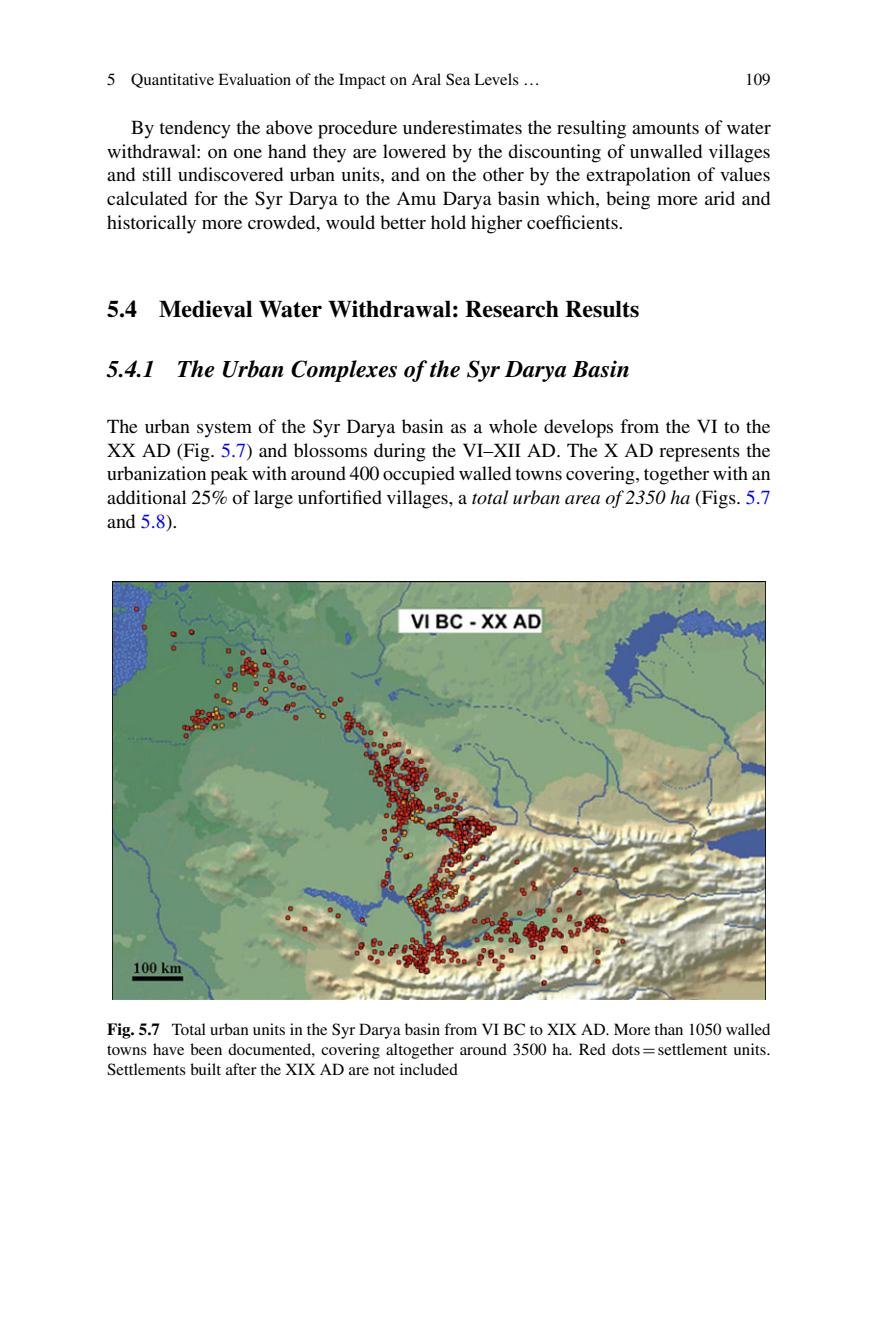
<style>
.page{position:relative;width:879px;height:1333px;background:#fff}
.page>*{position:absolute;margin:0;border:0;box-sizing:border-box;transform-origin:0 0}
.t1{font:700 24px "Bxbgmb Vbrmwg Xbcbbx Times";color:#000}
.t2{font:italic 700 24px "Yfxbwh Yyhxtf Xjpsjc Times";color:#000}
.t3{font:20px/24px "Wlyskp Mhygtq Pdympq Times";color:#000;text-align:justify}
.t4{font:17px/20px "Wlyskp Mhygtq Pdympq Times";color:#000;text-align:justify}
.s1{color:#00f}
.s2{font-family:"Pxvmcf Mblwsd Sycgfp Times";font-style:italic}
.s3{font-family:"Bxbgmb Vbrmwg Xbcbbx Times";font-weight:700}
.s4{font-family:"Yhrmrl Sjllpp Bydffl MTSYN"}
</style>
<div class="page">
<img style="left:113px;top:581px;width:652px;height:418px">
<p class="t4" style="left:107px;top:71px;width:434px">5 Quantitative Evaluation of the Impact on Aral Sea Levels …</p>
<p class="t4" style="left:745px;top:71px;width:27px">109</p>
<p class="t3" style="left:107px;top:117px;width:665px;text-indent:24px">By tendency the above procedure underestimates the resulting amounts of water withdrawal: on one hand they are lowered by the discounting of unwalled villages and still undiscovered urban units, and on the other by the extrapolation of values calculated for the Syr Darya to the Amu Darya basin which, being more arid and historically more crowded, would better hold higher coefficients.</p>
<p class="t1" style="left:107px;top:300px;width:534px">5.4 Medieval Water Withdrawal: Research Results</p>
<p class="t2" style="left:107px;top:360px;width:525px">5.4.1 The Urban Complexes of the Syr Darya Basin</p>
<p class="t3" style="left:107px;top:416px;width:665px">The urban system of the Syr Darya basin as a whole develops from the VI to the XX AD (Fig. <span class="s1">5.7</span>) and blossoms during the VI–XII AD. The X AD represents the urbanization peak with around 400 occupied walled towns covering, together with an additional 25% of large unfortified villages, a <span class="s2">total urban area of 2350 ha</span> (Figs. <span class="s1">5.7 </span>and <span class="s1">5.8</span>).</p>
<p class="t4" style="left:107px;top:1021px;width:665px"><span class="s3">Fig. 5.7</span> Total urban units in the Syr Darya basin from VI BC to XIX AD. More than 1050 walled towns have been documented, covering altogether around 3500 ha. Red dots<span class="s4">-</span>settlement units.<br>Settlements built after the XIX AD are not included</p>
</div>
